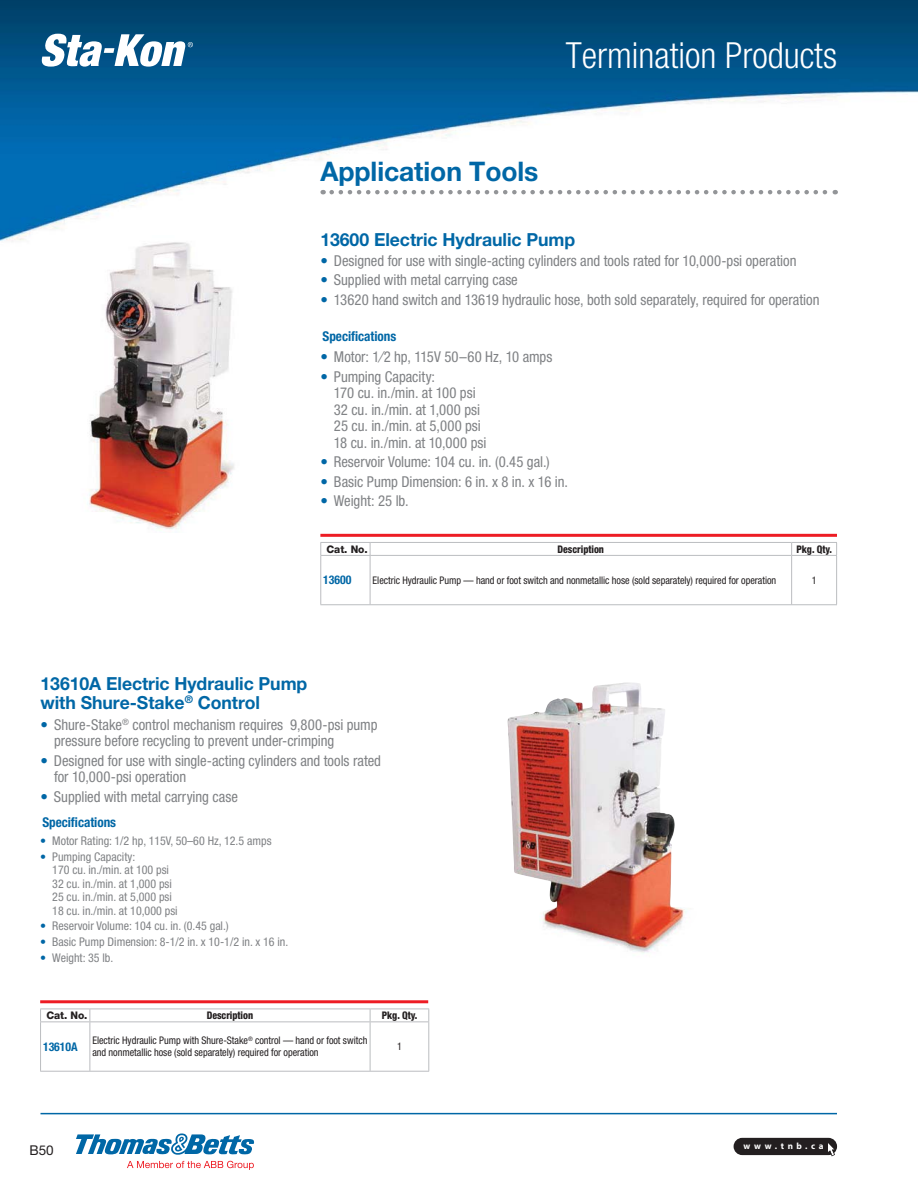
<style>
.page{position:relative;width:918px;height:1188px;background:#fff}
.page>*{position:absolute;margin:0;border:0;box-sizing:border-box;transform-origin:0 0}
.t1{font:300 condensed 36px "Helvetica Neue LT Std";color:#fff}
.t2{font:700 27px "Helvetica Neue LT Std";letter-spacing:-.005em;color:#0067a6}
.t3{font:700 18px/18.8px "Helvetica Neue LT Std";letter-spacing:-.005em;color:#0067a6}
.t4{font:condensed 15px/16.5px "Helvetica Neue LT Std";letter-spacing:-.005em;color:#808285}
.t5{font:700 condensed 13.5px "Helvetica Neue LT Std";letter-spacing:-.005em;color:#0067a6}
.t6{font:13.5px "Helvetica Neue LT Std";color:#231f20}
.t7{font:condensed 12px/13.5px "Helvetica Neue LT Std";color:#808285}
.t8{font:700 condensed 12px "Helvetica Neue LT Std";letter-spacing:-.005em;color:#0067a6}
.t9{font:condensed 10.5px/12px "Helvetica Neue LT Std";letter-spacing:-.005em;color:#231f20}
.t10{font:800 condensed 10.5px "Helvetica Neue LT Std";letter-spacing:-.005em;color:#231f20;scale:.94 1}
.t11{font:800 10.5px "Helvetica Neue LT Std";letter-spacing:-.005em;color:#231f20}
.t12{font:700 9px "Myriad Pro";letter-spacing:.4em;color:#fff}
.s1{font-weight:700;font-stretch:normal;color:#0067a6}
.s2{font-weight:300;font-stretch:normal;color:#0067a6}
</style>
<div class="page">
<img style="left:0;top:0;width:918px;height:241px">
<div style="left:734px;top:1138px;width:103px;height:17px;background:#231f20;border-radius:9px"></div>
<svg style="left:827px;top:1143px;width:8px;height:13px"></svg>
<hr style="left:40px;top:1113px;width:797px;height:1px;background:#0067a6">
<svg style="left:41px;top:34px;width:152px;height:33px"></svg>
<svg style="left:127px;top:1161px;width:127px;height:9px"></svg>
<svg style="left:76px;top:1133px;width:178px;height:22px"></svg>
<svg style="left:332px;top:190px;width:504px;height:4px"></svg>
<hr style="left:320px;top:534px;width:517px;height:3px;background:#ed1c24">
<svg style="left:320px;top:542px;width:517px;height:62px"></svg>
<hr style="left:320px;top:555px;width:50px;height:1px;background:#bbbdc0">
<hr style="left:320px;top:556px;width:1px;height:48px;background:#bbbdc0">
<hr style="left:370px;top:555px;width:422px;height:1px;background:#bbbdc0">
<hr style="left:370px;top:556px;width:1px;height:48px;background:#bbbdc0">
<hr style="left:792px;top:555px;width:45px;height:1px;background:#bbbdc0">
<hr style="left:791px;top:556px;width:1px;height:48px;background:#bbbdc0">
<hr style="left:836px;top:556px;width:1px;height:48px;background:#bbbdc0">
<hr style="left:320px;top:604px;width:517px;height:1px;background:#bbbdc0">
<hr style="left:40px;top:1000px;width:388px;height:3px;background:#ed1c24">
<svg style="left:40px;top:1009px;width:389px;height:62px"></svg>
<hr style="left:40px;top:1021px;width:50px;height:1px;background:#bbbdc0">
<hr style="left:40px;top:1022px;width:1px;height:49px;background:#bbbdc0">
<hr style="left:90px;top:1021px;width:280px;height:1px;background:#bbbdc0">
<hr style="left:90px;top:1022px;width:1px;height:49px;background:#bbbdc0">
<hr style="left:370px;top:1021px;width:59px;height:1px;background:#bbbdc0">
<hr style="left:370px;top:1022px;width:1px;height:49px;background:#bbbdc0">
<hr style="left:428px;top:1022px;width:1px;height:49px;background:#bbbdc0">
<hr style="left:40px;top:1071px;width:389px;height:1px;background:#bbbdc0">
<img style="left:508px;top:683px;width:176px;height:271px">
<img style="left:73px;top:235px;width:167px;height:295px">
<h1 class="t1" style="left:566px;top:34px;width:273px">Termination Products</h1>
<h2 class="t2" style="left:320px;top:162px;width:220px">Application Tools</h2>
<p class="t3" style="left:320px;top:233px;width:256px">13600 Electric Hydraulic Pump</p>
<p class="t4" style="left:320px;top:254px;width:478px"><span class="s1">•</span> Designed for use with single-acting cylinders and tools rated for 10,000-psi operation</p>
<p class="t4" style="left:320px;top:274px;width:199px"><span class="s1">•</span> Supplied with metal carrying case</p>
<p class="t4" style="left:320px;top:293px;width:501px"><span class="s1">•</span> 13620 hand switch and 13619 hydraulic hose, both sold separately, required for operation</p>
<p class="t5" style="left:323px;top:331px;width:75px">Specifications</p>
<p class="t4" style="left:320px;top:350px;width:233px"><span class="s1">•</span> Motor: 1⁄2 hp, 115V 50–60 Hz, 10 amps</p>
<p class="t4" style="left:334px;top:370px;width:154px;text-indent:-14px"><span class="s1">•</span> Pumping Capacity:<br>170 cu. in./min. at 100 psi<br>32 cu. in./min. at 1,000 psi<br>25 cu. in./min. at 5,000 psi<br>18 cu. in./min. at 10,000 psi</p>
<p class="t4" style="left:320px;top:455px;width:231px"><span class="s1">•</span> Reservoir Volume: 104 cu. in. (0.45 gal.)</p>
<p class="t4" style="left:320px;top:475px;width:249px"><span class="s1">•</span> Basic Pump Dimension: 6 in. x 8 in. x 16 in.</p>
<p class="t4" style="left:320px;top:494px;width:90px"><span class="s1">•</span> Weight: 25 lb.</p>
<p class="t11" style="left:327px;top:545px;width:43px">Cat. No.</p>
<p class="t10" style="left:558px;top:545px;width:51px">Description</p>
<p class="t10" style="left:796px;top:545px;width:40px">Pkg. Qty.</p>
<p class="t8" style="left:323px;top:576px;width:30px">13600</p>
<p class="t9" style="left:373px;top:575px;width:405px">Electric Hydraulic Pump — hand or foot switch and nonmetallic hose (sold separately) required for operation</p>
<p class="t9" style="left:812px;top:575px;width:6px">1</p>
<p class="t3" style="left:40px;top:677px;width:268px">13610A Electric Hydraulic Pump with Shure-Stake<sup>®</sup> Control</p>
<p class="t4" style="left:54px;top:718px;width:325px;text-indent:-14px"><span class="s1">•</span> Shure-Stake<sup>®</sup> control mechanism requires 9,800-psi pump pressure before recycling to prevent under-crimping</p>
<p class="t4" style="left:54px;top:754px;width:329px;text-indent:-14px"><span class="s1">•</span> Designed for use with single-acting cylinders and tools rated for 10,000-psi operation</p>
<p class="t4" style="left:40px;top:790px;width:199px"><span class="s1">•</span> Supplied with metal carrying case</p>
<p class="t5" style="left:42px;top:817px;width:75px">Specifications</p>
<p class="t7" style="left:40px;top:835px;width:233px"><span class="s2">•</span> Motor Rating: 1/2 hp, 115V, 50–60 Hz, 12.5 amps</p>
<p class="t7" style="left:52px;top:851px;width:127px;text-indent:-12px"><span class="s2">•</span> Pumping Capacity:<br>170 cu. in./min. at 100 psi<br>32 cu. in./min. at 1,000 psi<br>25 cu. in./min. at 5,000 psi<br>18 cu. in./min. at 10,000 psi</p>
<p class="t7" style="left:40px;top:921px;width:190px"><span class="s2">•</span> Reservoir Volume: 104 cu. in. (0.45 gal.)</p>
<p class="t7" style="left:40px;top:936px;width:250px"><span class="s2">•</span> Basic Pump Dimension: 8-1/2 in. x 10-1/2 in. x 16 in.</p>
<p class="t7" style="left:40px;top:952px;width:75px"><span class="s2">•</span> Weight: 35 lb.</p>
<p class="t11" style="left:46px;top:1012px;width:43px">Cat. No.</p>
<p class="t10" style="left:207px;top:1012px;width:51px">Description</p>
<p class="t10" style="left:382px;top:1012px;width:40px">Pkg. Qty.</p>
<p class="t8" style="left:43px;top:1042px;width:36px">13610A</p>
<p class="t9" style="left:92px;top:1036px;width:276px">Electric Hydraulic Pump with Shure-Stake<sup>®</sup> control — hand or foot switch and nonmetallic hose (sold separately) required for operation</p>
<p class="t9" style="left:397px;top:1042px;width:6px">1</p>
<p class="t6" style="left:29px;top:1142px;width:26px">B50</p>
<p class="t12" style="left:743px;top:1141px;width:82px">www.tnb.ca</p>
</div>
